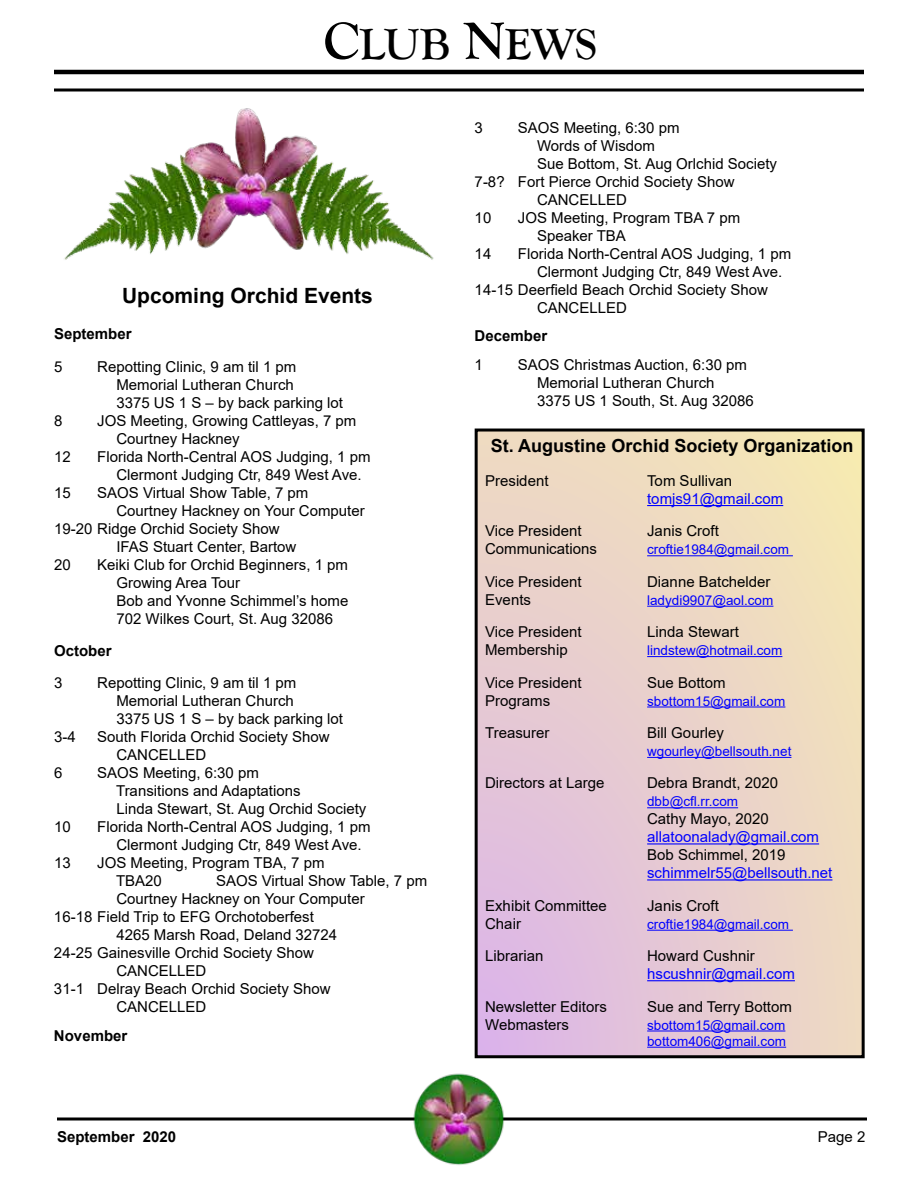
<style>
.page{position:relative;width:918px;height:1188px;background:#fff}
.page>*{position:absolute;margin:0;border:0;box-sizing:border-box;transform-origin:0 0}
.t1{font:700 45px "Goudy Old Style T";letter-spacing:-.005em;color:#000}
.t2{font:700 21px "Arial";color:#000}
.t3{font:700 18px "Arial";color:#000}
.t4{font:15px/18px "Arial";color:#000}
.t5{font:15px "Arial";color:#00f}
.t6{font:700 15px "Arial";color:#000}
.t7{font:13.5px/16.2px "Arial";color:#00f}
.s1{font-size:54px}
</style>
<div class="page">
<hr style="left:54px;top:70px;width:810px;height:4px;background:#000">
<svg style="left:54px;top:88px;width:810px;height:4px"></svg>
<hr style="left:57px;top:1118px;width:810px;height:2px;background:#000">
<svg style="left:474px;top:428px;width:391px;height:631px"></svg>
<hr style="left:647px;top:505px;width:136px;height:1px;background:#00f">
<hr style="left:647px;top:555px;width:146px;height:1px;background:#00f">
<hr style="left:647px;top:606px;width:126px;height:1px;background:#00f">
<hr style="left:647px;top:656px;width:135px;height:1px;background:#00f">
<hr style="left:647px;top:707px;width:138px;height:1px;background:#00f">
<hr style="left:647px;top:757px;width:144px;height:1px;background:#00f">
<hr style="left:647px;top:807px;width:91px;height:1px;background:#00f">
<hr style="left:647px;top:843px;width:172px;height:2px;background:#00f">
<hr style="left:647px;top:879px;width:185px;height:2px;background:#00f">
<hr style="left:647px;top:930px;width:146px;height:1px;background:#00f">
<hr style="left:647px;top:980px;width:148px;height:1px;background:#00f">
<hr style="left:647px;top:1031px;width:138px;height:1px;background:#00f">
<hr style="left:647px;top:1047px;width:139px;height:1px;background:#00f">
<img style="left:64px;top:108px;width:370px;height:152px">
<img style="left:395px;top:1073px;width:130px;height:92px">
<h1 class="t1" style="left:323px;top:19px;width:275px"><span class="s1">C</span>LUB <span class="s1">N</span>EWS</h1>
<h2 class="t2" style="left:122px;top:281px;width:252px">Upcoming Orchid Events</h2>
<p class="t6" style="left:54px;top:323px;width:79px">September</p>
<p class="t4" style="left:54px;top:357px;width:10px">5</p>
<p class="t4" style="left:116px;top:357px;width:228px;text-indent:-19px">Repotting Clinic, 9 am til 1 pm<br>Memorial Lutheran Church<br>3375 US 1 S – by back parking lot</p>
<p class="t4" style="left:54px;top:411px;width:10px">8</p>
<p class="t4" style="left:116px;top:411px;width:242px;text-indent:-19px">JOS Meeting, Growing Cattleyas, 7 pm<br>Courtney Hackney</p>
<p class="t4" style="left:54px;top:447px;width:18px">12</p>
<p class="t4" style="left:116px;top:447px;width:256px;text-indent:-19px">Florida North-Central AOS Judging, 1 pm<br>Clermont Judging Ctr, 849 West Ave.</p>
<p class="t4" style="left:54px;top:483px;width:18px">15</p>
<p class="t4" style="left:97px;top:483px;width:213px">SAOS Virtual Show Table, 7 pm</p>
<p class="t4" style="left:116px;top:501px;width:250px">Courtney Hackney on Your Computer</p>
<p class="t4" style="left:54px;top:519px;width:227px">19-20 Ridge Orchid Society Show</p>
<p class="t4" style="left:116px;top:537px;width:182px">IFAS Stuart Center, Bartow</p>
<p class="t4" style="left:54px;top:555px;width:18px">20</p>
<p class="t4" style="left:116px;top:555px;width:234px;text-indent:-19px">Keiki Club for Orchid Beginners, 1 pm<br>Growing Area Tour<br>Bob and Yvonne Schimmel’s home<br>702 Wilkes Court, St. Aug 32086</p>
<p class="t6" style="left:54px;top:640px;width:59px">October</p>
<p class="t4" style="left:54px;top:674px;width:10px">3</p>
<p class="t4" style="left:116px;top:674px;width:228px;text-indent:-19px">Repotting Clinic, 9 am til 1 pm<br>Memorial Lutheran Church<br>3375 US 1 S – by back parking lot</p>
<p class="t4" style="left:54px;top:728px;width:23px">3-4</p>
<p class="t4" style="left:116px;top:728px;width:215px;text-indent:-19px">South Florida Orchid Society Show<br>CANCELLED</p>
<p class="t4" style="left:54px;top:764px;width:10px">6</p>
<p class="t4" style="left:116px;top:764px;width:252px;text-indent:-19px">SAOS Meeting, 6:30 pm<br>Transitions and Adaptations<br>Linda Stewart, St. Aug Orchid Society</p>
<p class="t4" style="left:54px;top:818px;width:18px">10</p>
<p class="t4" style="left:116px;top:818px;width:256px;text-indent:-19px">Florida North-Central AOS Judging, 1 pm<br>Clermont Judging Ctr, 849 West Ave.</p>
<p class="t4" style="left:54px;top:854px;width:18px">13</p>
<p class="t4" style="left:116px;top:854px;width:210px;text-indent:-19px">JOS Meeting, Program TBA, 7 pm<br>TBA20</p>
<p class="t4" style="left:216px;top:872px;width:213px">SAOS Virtual Show Table, 7 pm</p>
<p class="t4" style="left:116px;top:890px;width:250px">Courtney Hackney on Your Computer</p>
<p class="t4" style="left:54px;top:908px;width:261px">16-18 Field Trip to EFG Orchotoberfest</p>
<p class="t4" style="left:116px;top:926px;width:222px">4265 Marsh Road, Deland 32724</p>
<p class="t4" style="left:54px;top:944px;width:261px">24-25 Gainesville Orchid Society Show</p>
<p class="t4" style="left:116px;top:962px;width:92px">CANCELLED</p>
<p class="t4" style="left:54px;top:980px;width:278px">31-1 Delray Beach Orchid Society Show</p>
<p class="t4" style="left:116px;top:998px;width:92px">CANCELLED</p>
<p class="t6" style="left:54px;top:1025px;width:75px">November</p>
<p class="t4" style="left:475px;top:118px;width:10px">3</p>
<p class="t4" style="left:518px;top:118px;width:163px">SAOS Meeting, 6:30 pm</p>
<p class="t4" style="left:537px;top:136px;width:120px">Words of Wisdom</p>
<p class="t4" style="left:537px;top:154px;width:242px">Sue Bottom, St. Aug Orlchid Society</p>
<p class="t4" style="left:475px;top:172px;width:261px">7-8? Fort Pierce Orchid Society Show</p>
<p class="t4" style="left:537px;top:190px;width:92px">CANCELLED</p>
<p class="t4" style="left:475px;top:208px;width:18px">10</p>
<p class="t4" style="left:537px;top:208px;width:205px;text-indent:-19px">JOS Meeting, Program TBA 7 pm<br>Speaker TBA</p>
<p class="t4" style="left:475px;top:244px;width:18px">14</p>
<p class="t4" style="left:518px;top:244px;width:275px">Florida North-Central AOS Judging, 1 pm</p>
<p class="t4" style="left:537px;top:262px;width:247px">Clermont Judging Ctr, 849 West Ave.</p>
<p class="t4" style="left:475px;top:280px;width:295px">14-15 Deerfield Beach Orchid Society Show</p>
<p class="t4" style="left:537px;top:298px;width:92px">CANCELLED</p>
<p class="t6" style="left:475px;top:326px;width:74px">December</p>
<p class="t4" style="left:475px;top:356px;width:10px">1</p>
<p class="t4" style="left:537px;top:356px;width:218px;text-indent:-19px">SAOS Christmas Auction, 6:30 pm<br>Memorial Lutheran Church<br>3375 US 1 South, St. Aug 32086</p>
<p class="t3" style="left:491px;top:433px;width:364px">St. Augustine Orchid Society Organization</p>
<p class="t4" style="left:485px;top:472px;width:65px">President</p>
<p class="t4" style="left:647px;top:472px;width:87px">Tom Sullivan</p>
<p class="t5" style="left:647px;top:488px;width:138px">tomjs91@gmail.com</p>
<p class="t4" style="left:485px;top:522px;width:98px">Vice President</p>
<p class="t4" style="left:647px;top:522px;width:73px">Janis Croft</p>
<p class="t4" style="left:485px;top:540px;width:113px">Communications</p>
<p class="t7" style="left:647px;top:541px;width:143px">croftie1984@gmail.com</p>
<p class="t4" style="left:485px;top:572px;width:98px">Vice President</p>
<p class="t4" style="left:647px;top:572px;width:125px">Dianne Batchelder</p>
<p class="t4" style="left:485px;top:590px;width:47px">Events</p>
<p class="t7" style="left:647px;top:592px;width:128px">ladydi9907@aol.com</p>
<p class="t4" style="left:485px;top:623px;width:98px">Vice President</p>
<p class="t4" style="left:647px;top:623px;width:93px">Linda Stewart</p>
<p class="t4" style="left:485px;top:641px;width:84px">Membership</p>
<p class="t7" style="left:647px;top:642px;width:137px">lindstew@hotmail.com</p>
<p class="t4" style="left:485px;top:673px;width:98px">Vice President</p>
<p class="t4" style="left:647px;top:673px;width:80px">Sue Bottom</p>
<p class="t4" style="left:485px;top:691px;width:67px">Programs</p>
<p class="t7" style="left:647px;top:693px;width:140px">sbottom15@gmail.com</p>
<p class="t4" style="left:485px;top:724px;width:66px">Treasurer</p>
<p class="t4" style="left:647px;top:724px;width:78px">Bill Gourley</p>
<p class="t7" style="left:647px;top:743px;width:146px">wgourley@bellsouth.net</p>
<p class="t4" style="left:485px;top:774px;width:121px">Directors at Large</p>
<p class="t4" style="left:647px;top:774px;width:132px">Debra Brandt, 2020</p>
<p class="t7" style="left:647px;top:793px;width:92px">dbb@cfl.rr.com</p>
<p class="t4" style="left:647px;top:810px;width:123px">Cathy Mayo, 2020</p>
<p class="t5" style="left:647px;top:827px;width:173px">allatoonalady@gmail.com</p>
<p class="t4" style="left:647px;top:846px;width:140px">Bob Schimmel, 2019</p>
<p class="t5" style="left:647px;top:863px;width:187px">schimmelr55@bellsouth.net</p>
<p class="t4" style="left:485px;top:896px;width:123px">Exhibit Committee</p>
<p class="t4" style="left:647px;top:896px;width:73px">Janis Croft</p>
<p class="t4" style="left:485px;top:914px;width:37px">Chair</p>
<p class="t7" style="left:647px;top:916px;width:143px">croftie1984@gmail.com</p>
<p class="t4" style="left:485px;top:947px;width:60px">Librarian</p>
<p class="t4" style="left:647px;top:947px;width:109px">Howard Cushnir</p>
<p class="t5" style="left:647px;top:964px;width:149px">hscushnir@gmail.com</p>
<p class="t4" style="left:485px;top:997px;width:123px">Newsletter Editors</p>
<p class="t4" style="left:647px;top:997px;width:146px">Sue and Terry Bottom</p>
<p class="t4" style="left:485px;top:1015px;width:85px">Webmasters</p>
<p class="t7" style="left:647px;top:1017px;width:140px">sbottom15@gmail.com bottom406@gmail.com</p>
<p class="t6" style="left:57px;top:1126px;width:121px">September 2020</p>
<p class="t4" style="left:818px;top:1128px;width:49px">Page 2</p>
</div>
